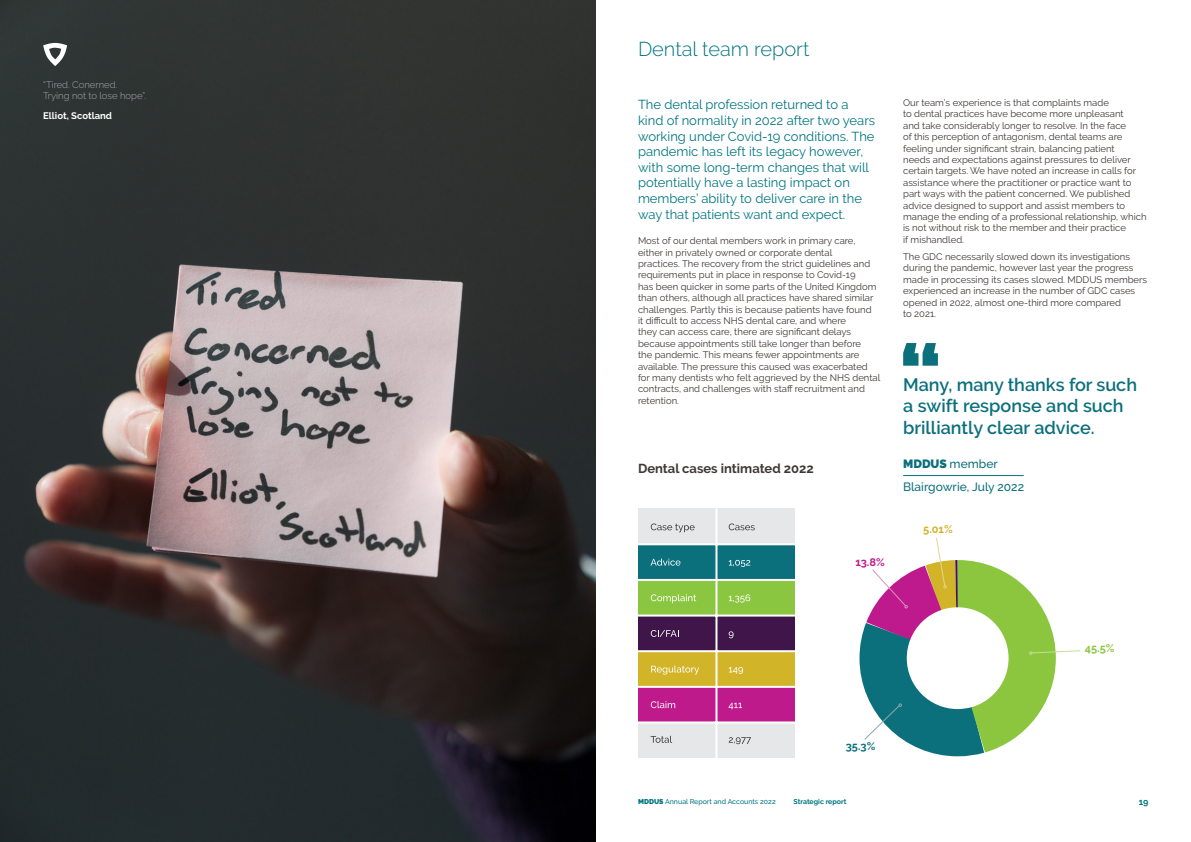
<style>
.page{position:relative;width:1191px;height:842px;background:#fff}
.page>*{position:absolute;margin:0;border:0;box-sizing:border-box;transform-origin:0 0}
.t1{font:300 20px "Raleway";color:#007580}
.t2{font:600 18px/21.6px "Raleway";color:#0b707c}
.t3{font:13px/15.6px "Raleway";color:#007580}
.t4{font:700 13px "Raleway";color:#3e3835}
.t5{font:500 12px "Raleway";color:#0b707c}
.t6{font:700 11px "Raleway";color:#8bc640}
.t7{font:700 11px "Raleway";color:#d2b429}
.t8{font:700 11px "Raleway";color:#bf1a8c}
.t9{font:700 11px "Raleway";color:#0b707c}
.t10{font:9.5px/11.4px "Raleway";color:#3e3835}
.t11{font:300 9.5px "Raleway";color:#a8a9ad}
.t12{font:700 9.5px "Raleway";color:#fff}
.t13{font:700 9px "Raleway";color:#007580}
.t14{font:500 7px "Raleway";color:#007580}
.t15{font:700 7px "Raleway";color:#007580}
.s1{font-weight:900}
</style>
<div class="page">
<svg style="left:903px;top:343px;width:35px;height:23px"></svg>
<hr style="left:903px;top:475px;width:120px;height:1px;background:#0b707c">
<svg style="left:865px;top:692px;width:45px;height:52px"></svg>
<svg style="left:910px;top:572px;width:146px;height:185px"></svg>
<svg style="left:1028px;top:650px;width:53px;height:5px"></svg>
<svg style="left:859px;top:538px;width:146px;height:154px"></svg>
<svg style="left:864px;top:703px;width:38px;height:37px"></svg>
<div style="left:638px;top:544px;width:157px;height:36px;background:#0b707c"></div>
<div style="left:638px;top:580px;width:157px;height:36px;background:#8bc640"></div>
<div style="left:638px;top:616px;width:157px;height:35px;background:#40164a"></div>
<div style="left:638px;top:651px;width:157px;height:36px;background:#d2b429"></div>
<div style="left:638px;top:687px;width:157px;height:35px;background:#bf1a8c"></div>
<div style="left:638px;top:509px;width:157px;height:35px;background:#e6e7e9"></div>
<div style="left:638px;top:722px;width:157px;height:36px;background:#e6e7e9"></div>
<hr style="left:715px;top:508px;width:2px;height:250px;background:#fff">
<hr style="left:638px;top:543px;width:157px;height:2px;background:#fff">
<hr style="left:638px;top:579px;width:157px;height:2px;background:#fff">
<hr style="left:638px;top:615px;width:157px;height:2px;background:#fff">
<hr style="left:638px;top:650px;width:157px;height:2px;background:#fff">
<hr style="left:638px;top:686px;width:157px;height:2px;background:#fff">
<hr style="left:638px;top:721px;width:157px;height:2px;background:#fff">
<svg style="left:651px;top:523px;width:43px;height:9px"></svg>
<svg style="left:728px;top:523px;width:26px;height:7px"></svg>
<svg style="left:650px;top:559px;width:30px;height:7px"></svg>
<svg style="left:651px;top:594px;width:45px;height:9px"></svg>
<svg style="left:651px;top:630px;width:26px;height:7px"></svg>
<svg style="left:651px;top:665px;width:48px;height:10px"></svg>
<svg style="left:651px;top:701px;width:24px;height:7px"></svg>
<svg style="left:650px;top:736px;width:22px;height:7px"></svg>
<svg style="left:728px;top:560px;width:22px;height:7px"></svg>
<svg style="left:728px;top:594px;width:22px;height:9px"></svg>
<svg style="left:728px;top:631px;width:5px;height:7px"></svg>
<svg style="left:728px;top:667px;width:15px;height:7px"></svg>
<svg style="left:728px;top:703px;width:14px;height:6px"></svg>
<svg style="left:728px;top:737px;width:23px;height:7px"></svg>
<img style="left:0;top:0;width:595px;height:842px">
<svg style="left:43px;top:43px;width:24px;height:23px"></svg>
<p class="t11" style="left:43px;top:79px;width:75px">“Tired. Conerned.</p>
<p class="t11" style="left:43px;top:90px;width:104px">Trying not to lose hope”.</p>
<p class="t12" style="left:43px;top:111px;width:70px">Elliot, Scotland</p>
<p class="t1" style="left:638px;top:38px;width:173px">Dental team report</p>
<p class="t3" style="left:638px;top:97px;width:239px">The dental profession returned to a kind of normality in 2022 after two years working under Covid-19 conditions. The pandemic has left its legacy however, with some long-term changes that will potentially have a lasting impact on members’ ability to deliver care in the way that patients want and expect.</p>
<p class="t10" style="left:638px;top:235px;width:219px">Most of our dental members work in primary care,</p>
<p class="t10" style="left:638px;top:246px;width:234px">either in privately owned or corporate dental practices. The recovery from the strict guidelines and requirements put in place in response to Covid-19</p>
<p class="t10" style="left:638px;top:281px;width:244px">has been quicker in some parts of the United Kingdom than others, although all practices have shared similar challenges. Partly this is because patients have found<br>it difficult to access NHS dental care, and where<br>they can access care, there are significant delays because appointments still take longer than before<br>the pandemic. This means fewer appointments are available. The pressure this caused was exacerbated for many dentists who felt aggrieved by the NHS dental contracts, and challenges with staff recruitment and retention.</p>
<p class="t4" style="left:638px;top:461px;width:177px">Dental cases intimated 2022</p>
<p class="t8" style="left:855px;top:555px;width:31px">13.8%</p>
<p class="t10" style="left:903px;top:97px;width:207px">Our team’s experience is that complaints made</p>
<p class="t10" style="left:903px;top:108px;width:222px">to dental practices have become more unpleasant</p>
<p class="t10" style="left:903px;top:120px;width:224px">and take considerably longer to resolve. In the face</p>
<p class="t10" style="left:903px;top:131px;width:245px">of this perception of antagonism, dental teams are feeling under significant strain, balancing patient<br>needs and expectations against pressures to deliver certain targets. We have noted an increase in calls for assistance where the practitioner or practice want to part ways with the patient concerned. We published advice designed to support and assist members to manage the ending of a professional relationship, which is not without risk to the member and their practice</p>
<p class="t10" style="left:903px;top:234px;width:62px">if mishandled.</p>
<p class="t10" style="left:903px;top:251px;width:245px">The GDC necessarily slowed down its investigations during the pandemic, however last year the progress made in processing its cases slowed. MDDUS members experienced an increase in the number of GDC cases opened in 2022, almost one-third more compared</p>
<p class="t10" style="left:903px;top:308px;width:34px">to 2021.</p>
<p class="t2" style="left:903px;top:373px;width:235px">Many, many thanks for such a swift response and such brilliantly clear advice.</p>
<p class="t5" style="left:903px;top:457px;width:96px"><span class="s1">MDDUS</span> member</p>
<p class="t5" style="left:903px;top:480px;width:122px">Blairgowrie, July 2022</p>
<p class="t7" style="left:923px;top:523px;width:31px">5.01%</p>
<p class="t6" style="left:1084px;top:642px;width:31px">45.5%</p>
<p class="t9" style="left:846px;top:739px;width:31px">35.3%</p>
<p class="t14" style="left:638px;top:798px;width:139px"><span class="s1">MDDUS</span> Annual Report and Accounts 2022</p>
<p class="t15" style="left:793px;top:798px;width:55px">Strategic report</p>
<p class="t13" style="left:1138px;top:797px;width:11px">19</p>
</div>
